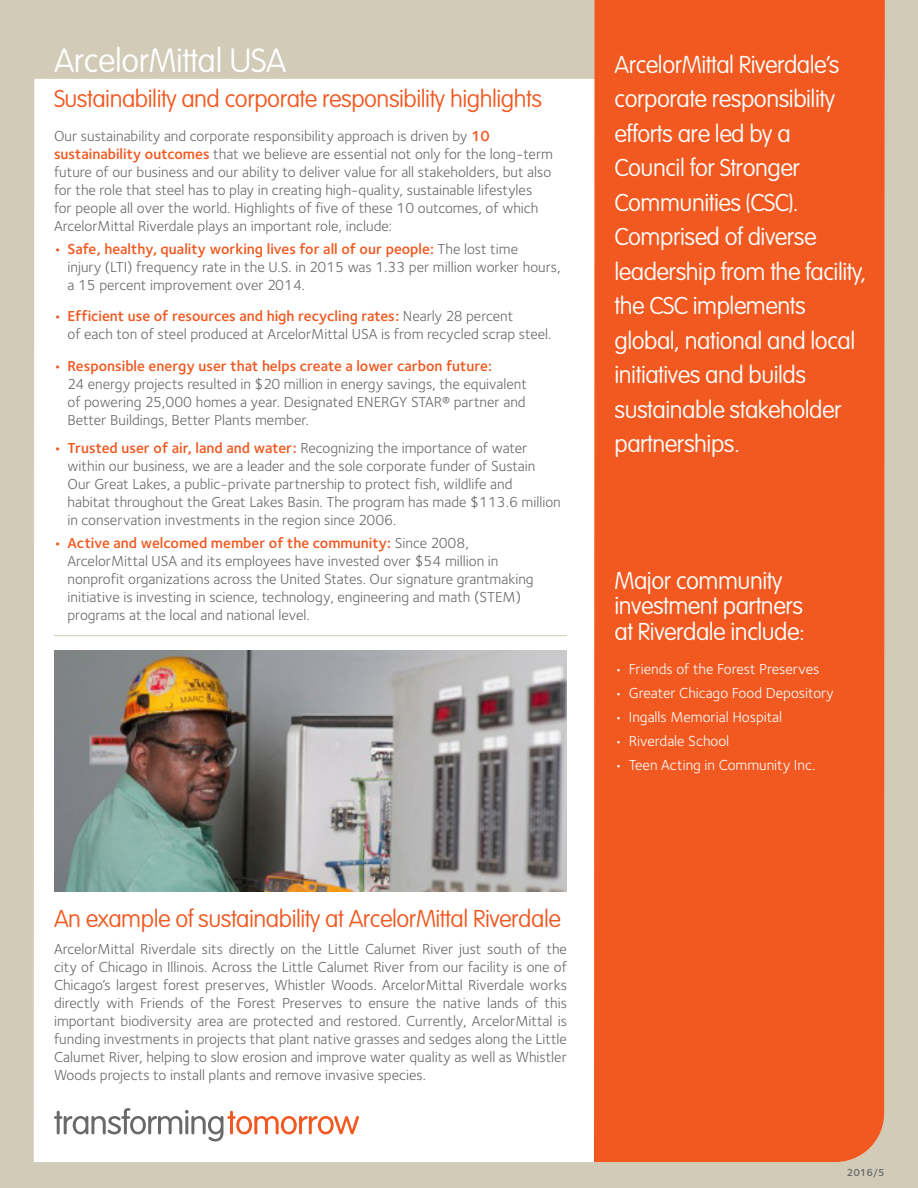
<style>
.page{position:relative;width:918px;height:1188px;background:#d2cbb8}
.page>*{position:absolute;margin:0;border:0;box-sizing:border-box;transform-origin:0 0}
.t1{font:100 33px "VAG Rounded";letter-spacing:-.01em;color:#fff}
.t2{font:100 24px/34.5px "VAG Rounded";letter-spacing:-.02em;color:#fff}
.t3{font:100 24px "VAG Rounded";letter-spacing:-.02em;color:#f15921}
.t4{font:15px/18px "Foundry Sterling Book CY";color:#69696c}
.t5{font:15px "Foundry Sterling Book CY";color:#fff}
.t6{font:10.5px "Foundry Sterling Demi CY";color:#69696c}
.s1{font-family:"Foundry Sterling Demi CY";color:#f15921}
</style>
<div class="page">
<div style="left:34px;top:79px;width:560px;height:1083px;background:#fff"></div>
<div style="left:594px;top:0;width:291px;height:1162px;background:#f15921"></div>
<hr style="left:54px;top:635px;width:513px;height:1px;background:#d2cbb8">
<img style="left:54px;top:651px;width:513px;height:241px">
<svg style="left:54px;top:1108px;width:305px;height:34px;background:#e9dbd6"></svg>
<p class="t1" style="left:54px;top:42px;width:234px">ArcelorMittal USA</p>
<p class="t3" style="left:54px;top:85px;width:490px">Sustainability and corporate responsibility highlights</p>
<p class="t4" style="left:54px;top:127px;width:501px">Our sustainability and corporate responsibility approach is driven by <span class="s1">10 sustainability outcomes</span> that we believe are essential not only for the long-term future of our business and our ability to deliver value for all stakeholders, but also for the role that steel has to play in creating high-quality, sustainable lifestyles for people all over the world. Highlights of five of these 10 outcomes, of which ArcelorMittal Riverdale plays an important role, include:</p>
<p class="t4" style="left:68px;top:239px;width:495px;text-indent:-14px"><span class="s1">• Safe, healthy, quality working lives for all of our people:</span> The lost time<br>injury (LTI) frequency rate in the U.S. in 2015 was 1.33 per million worker hours, a 15 percent improvement over 2014.</p>
<p class="t4" style="left:68px;top:307px;width:485px;text-indent:-14px"><span class="s1">• Efficient use of resources and high recycling rates:</span> Nearly 28 percent<br>of each ton of steel produced at ArcelorMittal USA is from recycled scrap steel.</p>
<p class="t4" style="left:68px;top:356px;width:461px;text-indent:-14px"><span class="s1">• Responsible energy user that helps create a lower carbon future:<br></span>24 energy projects resulted in $20 million in energy savings, the equivalent of powering 25,000 homes a year. Designated ENERGY STAR® partner and Better Buildings, Better Plants member.</p>
<p class="t4" style="left:68px;top:439px;width:495px;text-indent:-14px"><span class="s1">• Trusted user of air, land and water:</span> Recognizing the importance of water within our business, we are a leader and the sole corporate funder of Sustain Our Great Lakes, a public-private partnership to protect fish, wildlife and<br>habitat throughout the Great Lakes Basin. The program has made $113.6 million in conservation investments in the region since 2006.</p>
<p class="t4" style="left:68px;top:533px;width:468px;text-indent:-14px"><span class="s1">• Active and welcomed member of the community:</span> Since 2008, ArcelorMittal USA and its employees have invested over $54 million in nonprofit organizations across the United States. Our signature grantmaking initiative is investing in science, technology, engineering and math (STEM) programs at the local and national level.</p>
<p class="t2" style="left:615px;top:47px;width:253px">ArcelorMittal Riverdale’s corporate responsibility efforts are led by a<br>Council for Stronger<br>Communities (CSC).<br>Comprised of diverse leadership from the facility, the CSC implements global, national and local initiatives and builds sustainable stakeholder partnerships.</p>
<p class="t2" style="left:615px;top:568px;width:192px;line-height:25.5px">Major community investment partners at Riverdale include:</p>
<p class="t5" style="left:615px;top:659px;width:207px">• Friends of the Forest Preserves</p>
<p class="t5" style="left:615px;top:683px;width:221px">• Greater Chicago Food Depository</p>
<p class="t5" style="left:615px;top:707px;width:169px">• Ingalls Memorial Hospital</p>
<p class="t5" style="left:615px;top:731px;width:116px">• Riverdale School</p>
<p class="t5" style="left:615px;top:755px;width:203px">• Teen Acting in Community Inc.</p>
<p class="t3" style="left:54px;top:905px;width:508px">An example of sustainability at ArcelorMittal Riverdale</p>
<p class="t4" style="left:54px;top:940px;width:515px;text-align:justify">ArcelorMittal Riverdale sits directly on the Little Calumet River just south of the city of Chicago in Illinois. Across the Little Calumet River from our facility is one of Chicago’s largest forest preserves, Whistler Woods. ArcelorMittal Riverdale works directly with Friends of the Forest Preserves to ensure the native lands of this important biodiversity area are protected and restored. Currently, ArcelorMittal is funding investments in projects that plant native grasses and sedges along the Little Calumet River, helping to slow erosion and improve water quality as well as Whistler Woods projects to install plants and remove invasive species.</p>
<p class="t6" style="left:847px;top:1165px;width:40px">2016/5</p>
</div>
